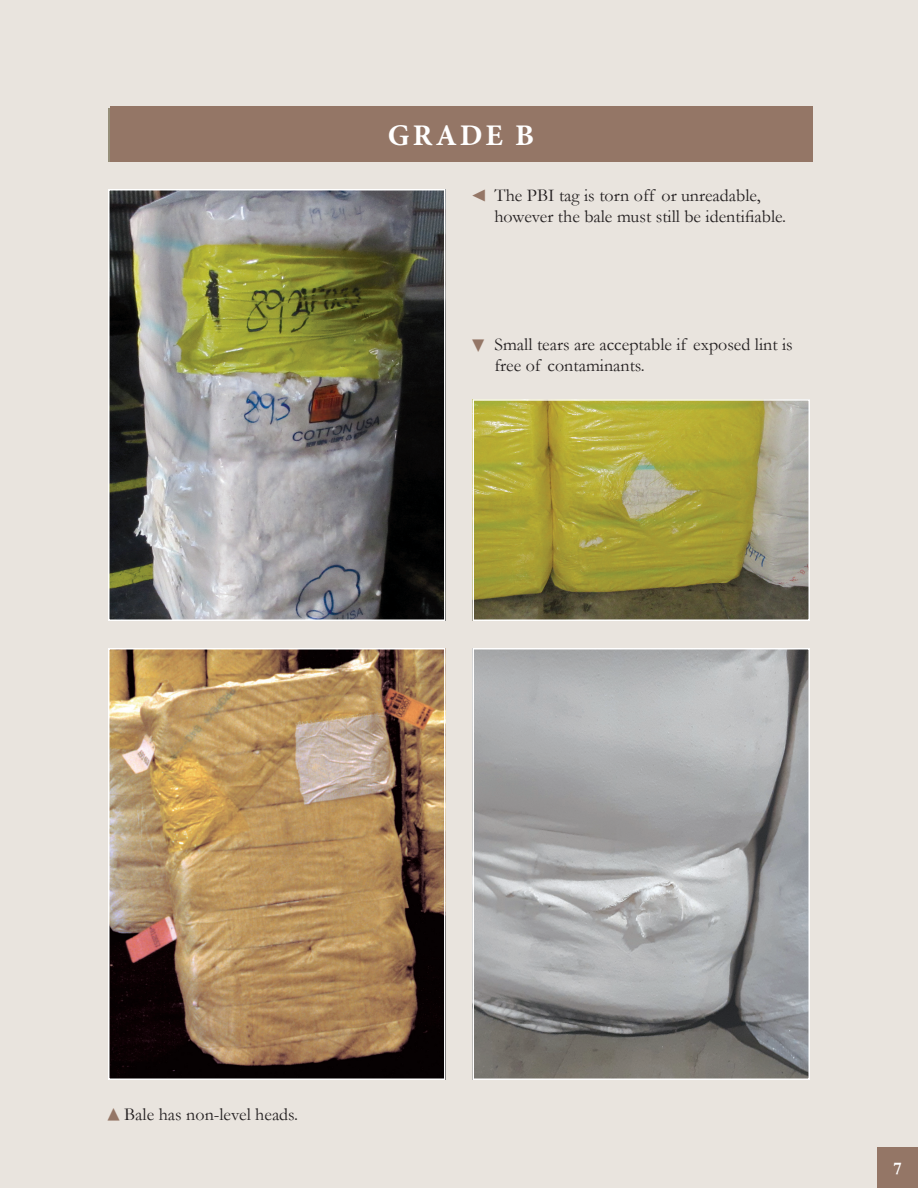
<style>
.page{position:relative;width:918px;height:1188px;background:#e9e4de}
.page>*{position:absolute;margin:0;border:0;box-sizing:border-box;transform-origin:0 0}
.t1{font:700 30px "Minion Pro";letter-spacing:.1em;color:#fff}
.t2{font:25.5px "Minion Pro";color:#947666}
.t3{font:18px/21.6px "Garamond";color:#231f20}
.t4{font:700 18px "Garamond";color:#fff}
</style>
<div class="page">
<div style="left:108px;top:108px;width:702px;height:54px;background:#958e79"></div>
<div style="left:110px;top:106px;width:702px;height:55px;background:#947666"></div>
<img style="left:111px;top:192px;width:332px;height:426px">
<div style="left:108px;top:189px;width:338px;height:432px;border:2px solid #fff"></div>
<img style="left:111px;top:651px;width:332px;height:426px">
<div style="left:108px;top:648px;width:338px;height:432px;border:2px solid #fff"></div>
<img style="left:475px;top:651px;width:332px;height:426px">
<div style="left:472px;top:648px;width:338px;height:432px;border:2px solid #fff"></div>
<img style="left:475px;top:402px;width:332px;height:216px">
<div style="left:472px;top:399px;width:338px;height:222px;border:2px solid #fff"></div>
<div style="left:878px;top:1148px;width:40px;height:40px;background:#947666"></div>
<h1 class="t1" style="left:388px;top:114px;width:148px">GRADE B</h1>
<h2 class="t2" style="left:472px;top:177px;width:17px">◀</h2>
<p class="t3" style="left:494px;top:184px;width:293px">The PBI tag is torn off or unreadable, however the bale must still be identifiable.</p>
<h2 class="t2" style="left:460px;top:353px;width:17px;rotate:-90deg">◀</h2>
<p class="t3" style="left:494px;top:333px;width:300px">Small tears are acceptable if exposed lint is free of contaminants.</p>
<p class="t3" style="left:124px;top:1103px;width:175px">Bale has non-level heads.</p>
<h2 class="t2" style="left:132px;top:1107px;width:17px;rotate:90deg">◀</h2>
<p class="t4" style="left:894px;top:1156px;width:10px">7</p>
</div>
